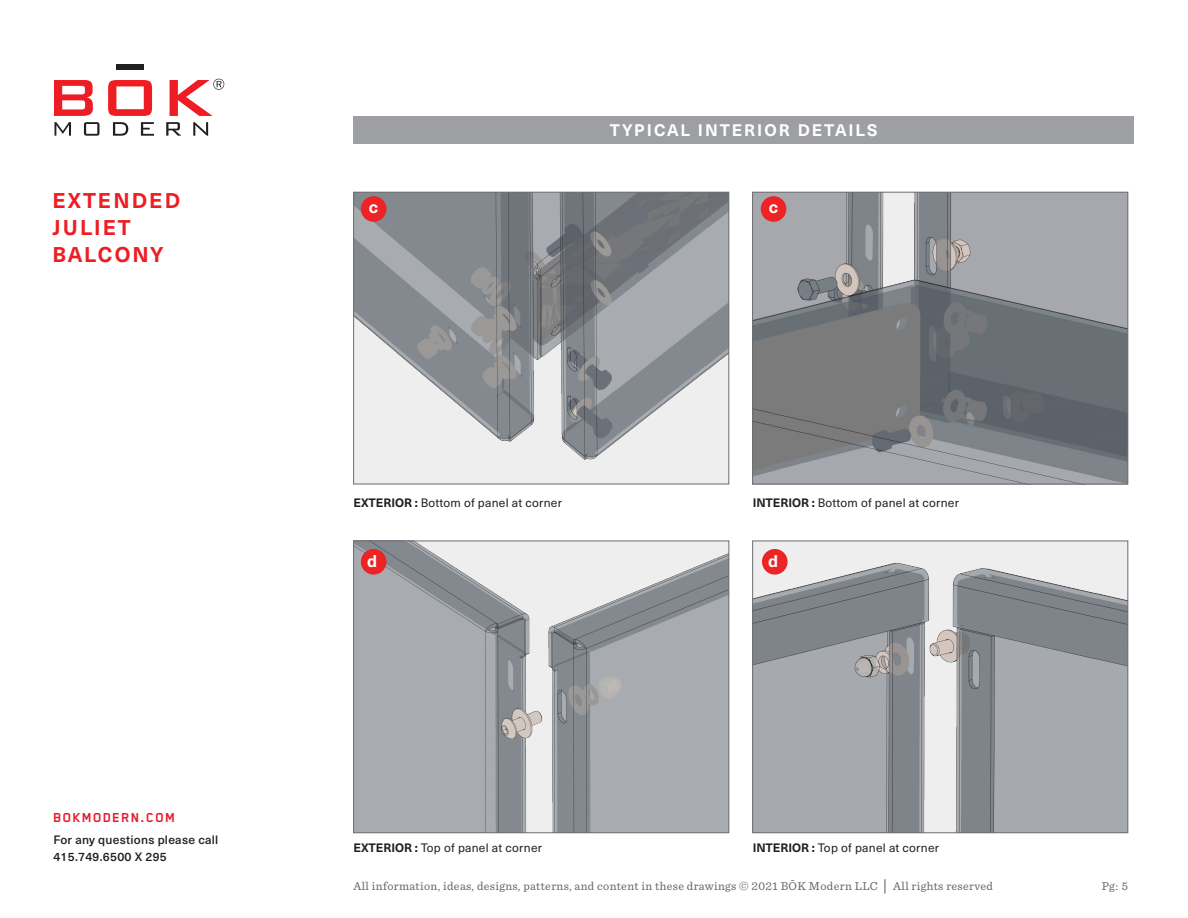
<style>
.page{position:relative;width:1188px;height:918px;background:#fff}
.page>*{position:absolute;margin:0;border:0;box-sizing:border-box;transform-origin:0 0}
.t1{font:700 21px/27px "Neue Haas Unica Pro";letter-spacing:.1em;color:#ee1d23}
.t2{font:700 21px "Neue Haas Unica Pro";letter-spacing:.08em;color:#ee1d23}
.t3{font:700 16.8px "Neue Haas Unica Pro";color:#fff}
.t4{font:700 16.5px "Neue Haas Unica Pro";letter-spacing:.125em;color:#fff}
.t5{font:700 15px "Blender Pro";letter-spacing:.075em;color:#e81c2e}
.t6{font:12px "Neue Haas Unica Pro";letter-spacing:.02em;color:#231f20}
.t7{font:12px "Sentinel";letter-spacing:.03em;color:#636366}
.t8{font:500 12px/16.5px "Neue Haas Unica Pro";letter-spacing:.02em;color:#231f20}
.s1{font-weight:700}
.s2{font-family:"Franklin Gothic"}
</style>
<div class="page">
<svg style="left:54px;top:80px;width:39px;height:36px"></svg>
<svg style="left:108px;top:80px;width:44px;height:36px"></svg>
<div style="left:116px;top:64px;width:28px;height:6px;background:#231f20"></div>
<svg style="left:54px;top:122px;width:17px;height:14px"></svg>
<svg style="left:84px;top:122px;width:16px;height:14px"></svg>
<svg style="left:113px;top:122px;width:15px;height:14px"></svg>
<svg style="left:141px;top:122px;width:13px;height:14px"></svg>
<svg style="left:166px;top:122px;width:15px;height:14px"></svg>
<svg style="left:193px;top:122px;width:15px;height:14px"></svg>
<svg style="left:170px;top:79px;width:54px;height:37px"></svg>
<img style="left:355px;top:194px;width:372px;height:288px">
<div style="left:353px;top:192px;width:376px;height:292px;border:1px solid #6c6d70"></div>
<img style="left:754px;top:543px;width:372px;height:288px">
<div style="left:752px;top:541px;width:376px;height:292px;border:1px solid #6c6d70"></div>
<img style="left:754px;top:194px;width:372px;height:288px">
<div style="left:752px;top:192px;width:376px;height:292px;border:1px solid #6c6d70"></div>
<img style="left:355px;top:543px;width:372px;height:288px">
<div style="left:353px;top:541px;width:376px;height:292px;border:1px solid #6c6d70"></div>
<div style="left:362px;top:197px;width:24px;height:24px;background:#ee2325;border-radius:50%"></div>
<div style="left:361px;top:196px;width:25px;height:26px;border:2px solid #ee2123;border-radius:50%"></div>
<div style="left:362px;top:550px;width:24px;height:24px;background:#ee2325;border-radius:50%"></div>
<div style="left:361px;top:549px;width:25px;height:26px;border:2px solid #ee2123;border-radius:50%"></div>
<div style="left:763px;top:550px;width:24px;height:24px;background:#ee2325;border-radius:50%"></div>
<div style="left:762px;top:549px;width:26px;height:26px;border:2px solid #ee2123;border-radius:50%"></div>
<div style="left:762px;top:197px;width:24px;height:24px;background:#ee2325;border-radius:50%"></div>
<div style="left:761px;top:196px;width:25px;height:26px;border:2px solid #ee2123;border-radius:50%"></div>
<div style="left:353px;top:117px;width:781px;height:27px;background:#9d9fa2"></div>
<p class="t1" style="left:52px;top:187px;width:129px">EXTENDED<br>JULIET</p>
<p class="t2" style="left:52px;top:241px;width:113px">BALCONY</p>
<p class="t5" style="left:53px;top:809px;width:123px">BOKMODERN.COM</p>
<p class="t8" style="left:53px;top:832px;width:167px">For any questions please call<br>415.749.6500 X 295</p>
<p class="t3" style="left:369px;top:197px;width:11px">c</p>
<p class="t4" style="left:610px;top:120px;width:269px">TYPICAL INTERIOR DETAILS</p>
<p class="t3" style="left:769px;top:197px;width:11px">c</p>
<p class="t6" style="left:353px;top:495px;width:210px"><span class="s1">EXTERIOR :</span> Bottom of panel at corner</p>
<p class="t6" style="left:753px;top:495px;width:208px"><span class="s1">INTERIOR :</span> Bottom of panel at corner</p>
<p class="t3" style="left:367px;top:551px;width:12px">d</p>
<p class="t3" style="left:768px;top:551px;width:12px">d</p>
<p class="t6" style="left:353px;top:840px;width:190px"><span class="s1">EXTERIOR :</span> Top of panel at corner</p>
<p class="t6" style="left:753px;top:840px;width:188px"><span class="s1">INTERIOR :</span> Top of panel at corner</p>
<p class="t7" style="left:353px;top:877px;width:641px">All information, ideas, designs, patterns, and content in these drawings © 2021 BŌK Modern LLC <span class="s2">│</span> All rights reserved</p>
<p class="t7" style="left:1102px;top:877px;width:28px">Pg: 5</p>
</div>
